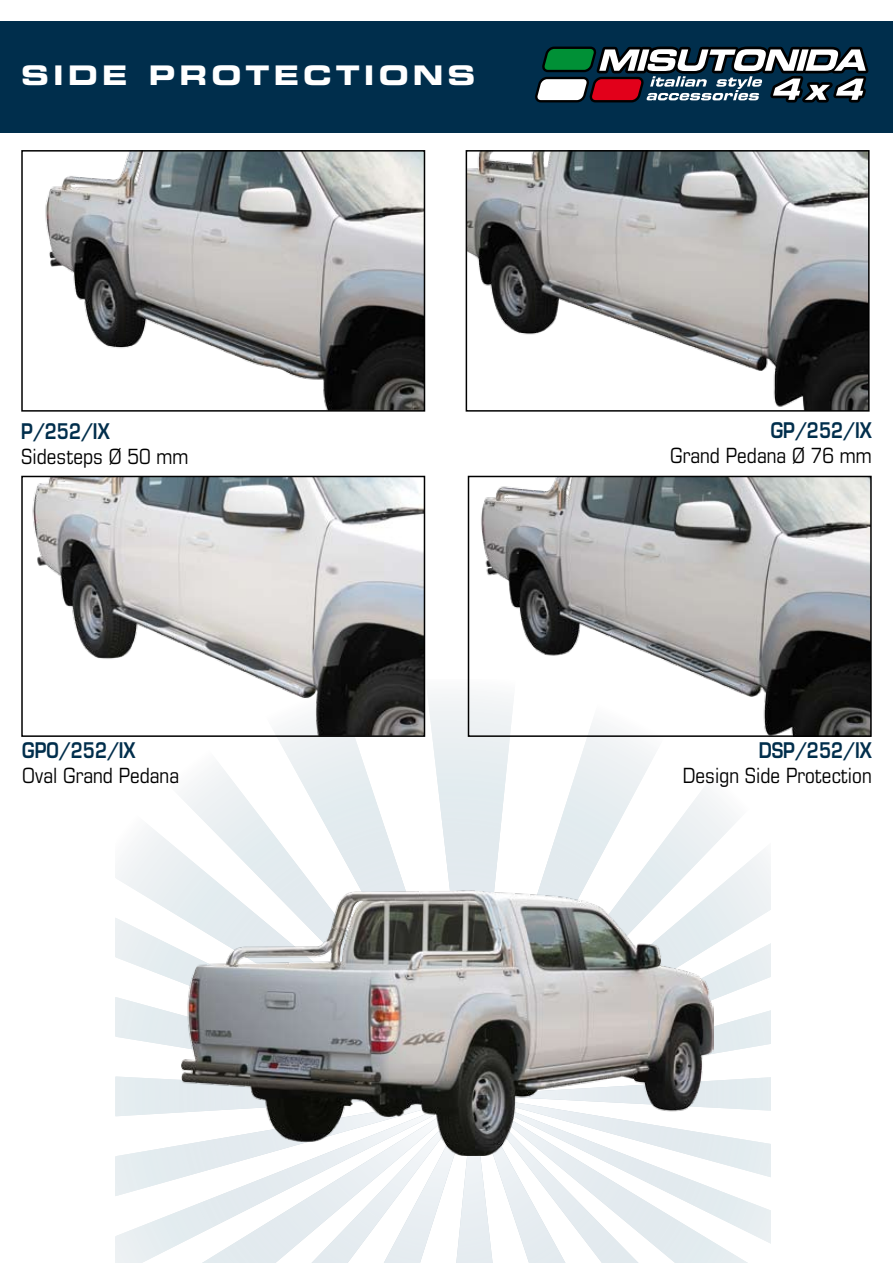
<style>
.page{position:relative;width:893px;height:1263px;background:#fff}
.page>*{position:absolute;margin:0;border:0;box-sizing:border-box;transform-origin:0 0}
.t1{font:27px "Eurostile LT Std Bold Ex 2";letter-spacing:.15em;color:#fff}
.t2{font:condensed 21px "Eurostile LT Std";color:#000}
.t3{font:600 21px "Eurostile LT Std";color:#002e4c;scale:.82 1}
</style>
<div class="page">
<div style="left:0;top:21px;width:893px;height:112px;background:#002e4c"></div>
<svg style="left:535px;top:46px;width:334px;height:57px"></svg>
<svg style="left:116px;top:679px;width:655px;height:584px"></svg>
<img style="left:181px;top:891px;width:533px;height:264px">
<img style="left:45px;top:153px;width:377px;height:256px">
<div style="left:21px;top:150px;width:404px;height:262px;border:2px solid #000"></div>
<img style="left:32px;top:479px;width:390px;height:255px">
<div style="left:21px;top:476px;width:404px;height:261px;border:2px solid #000"></div>
<img style="left:471px;top:479px;width:398px;height:255px">
<div style="left:468px;top:476px;width:404px;height:261px;border:2px solid #000"></div>
<img style="left:469px;top:153px;width:398px;height:256px">
<div style="left:466px;top:150px;width:404px;height:262px;border:2px solid #000"></div>
<p class="t1" style="left:21px;top:56px;width:456px">SIDE PROTECTIONS</p>
<p class="t3" style="left:21px;top:418px;width:109px">P/252/IX</p>
<p class="t2" style="left:21px;top:444px;width:169px">Sidesteps Ø 50 mm</p>
<p class="t3" style="left:22px;top:737px;width:140px">GPO/252/IX</p>
<p class="t2" style="left:22px;top:763px;width:158px">Oval Grand Pedana</p>
<p class="t3" style="left:771px;top:417px;width:125px">GP/252/IX</p>
<p class="t2" style="left:670px;top:443px;width:203px">Grand Pedana Ø 76 mm</p>
<p class="t3" style="left:759px;top:737px;width:139px">DSP/252/IX</p>
<p class="t2" style="left:683px;top:763px;width:191px">Design Side Protection</p>
</div>
